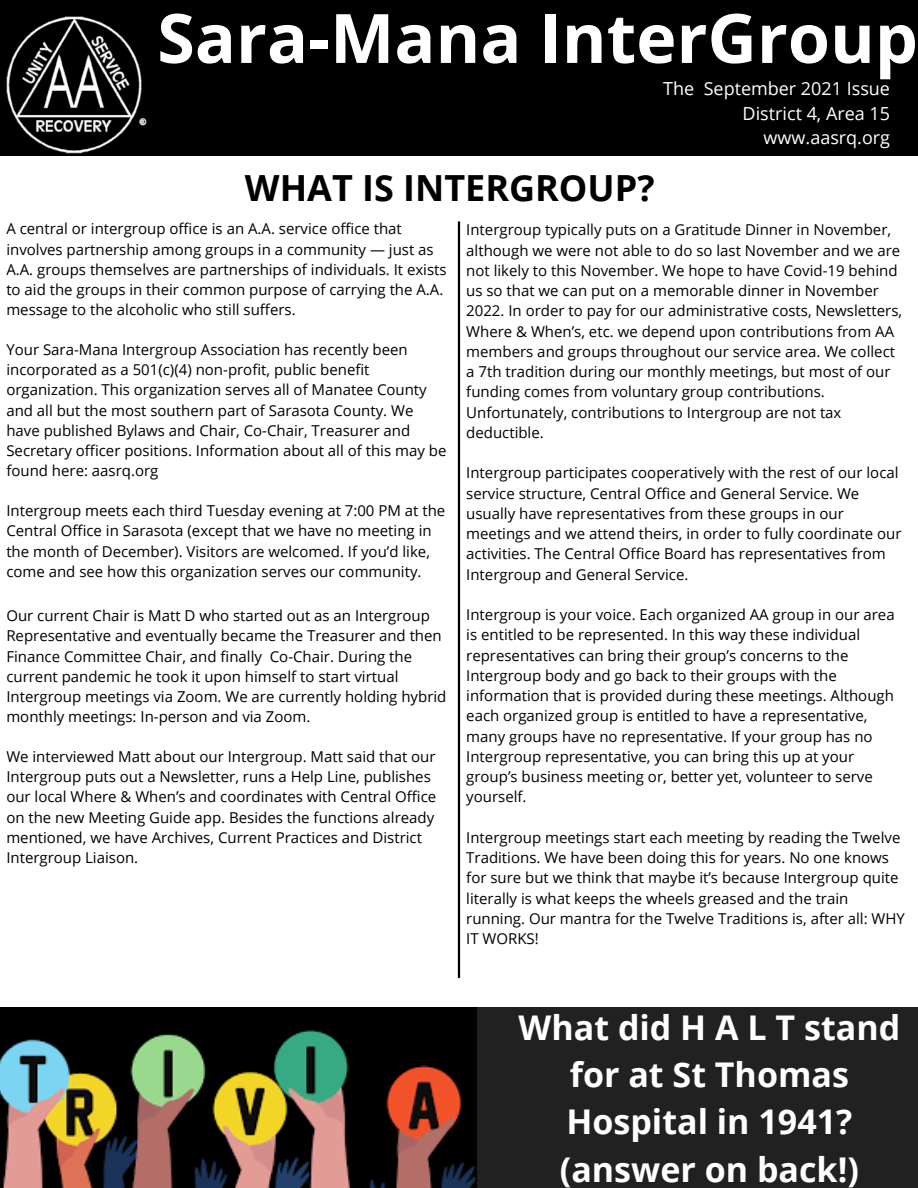
<style>
.page{position:relative;width:918px;height:1188px;background:#fff}
.page>*{position:absolute;margin:0;border:0;box-sizing:border-box;transform-origin:0 0}
.t1{font:700 68.25px "Open Sans";color:#fff}
.t2{font:700 36px "Open Sans";color:#000}
.t3{font:700 34.05px/47.2px "Open Sans";color:#fff;text-align:center}
.t4{font:18px "Open Sans";color:#fff}
.t5{font:15px/20.2px "Open Sans";color:#000}
</style>
<div class="page">
<div style="left:0;top:0;width:918px;height:155px;background:#000"></div>
<img style="left:6px;top:16px;width:141px;height:138px">
<div style="left:413px;top:1007px;width:505px;height:181px;background:#212121"></div>
<img style="left:0;top:1007px;width:477px;height:181px">
<hr style="left:458px;top:222px;width:2px;height:755px;background:#000">
<p class="t1" style="left:157px;top:-10px;width:762px">Sara-Mana InterGroup</p>
<p class="t4" style="left:663px;top:76px;width:228px">The September 2021 Issue</p>
<p class="t4" style="left:743px;top:100px;width:149px">District 4, Area 15</p>
<p class="t4" style="left:764px;top:125px;width:128px">www.aasrq.org</p>
<p class="t2" style="left:245px;top:163px;width:411px">WHAT IS INTERGROUP?</p>
<p class="t5" style="left:6px;top:219px;width:442px">A central or intergroup office is an A.A. service office that involves partnership among groups in a community — just as A.A. groups themselves are partnerships of individuals. It exists to aid the groups in their common purpose of carrying the A.A. message to the alcoholic who still suffers.</p>
<p class="t5" style="left:6px;top:339px;width:442px">Your Sara-Mana Intergroup Association has recently been incorporated as a 501(c)(4) non-profit, public benefit organization. This organization serves all of Manatee County and all but the most southern part of Sarasota County. We have published Bylaws and Chair, Co-Chair, Treasurer and Secretary officer positions. Information about all of this may be found here: aasrq.org</p>
<p class="t5" style="left:6px;top:500px;width:440px">Intergroup meets each third Tuesday evening at 7:00 PM at the Central Office in Sarasota (except that we have no meeting in the month of December). Visitors are welcomed. If you’d like, come and see how this organization serves our community.</p>
<p class="t5" style="left:6px;top:605px;width:442px">Our current Chair is Matt D who started out as an Intergroup Representative and eventually became the Treasurer and then Finance Committee Chair, and finally Co-Chair. During the current pandemic he took it upon himself to start virtual Intergroup meetings via Zoom. We are currently holding hybrid monthly meetings: In-person and via Zoom.</p>
<p class="t5" style="left:6px;top:746px;width:431px">We interviewed Matt about our Intergroup. Matt said that our Intergroup puts out a Newsletter, runs a Help Line, publishes our local Where &amp; When’s and coordinates with Central Office on the new Meeting Guide app. Besides the functions already mentioned, we have Archives, Current Practices and District Intergroup Liaison.</p>
<p class="t5" style="left:466px;top:219px;width:438px">Intergroup typically puts on a Gratitude Dinner in November, although we were not able to do so last November and we are not likely to this November. We hope to have Covid-19 behind us so that we can put on a memorable dinner in November 2022. In order to pay for our administrative costs, Newsletters, Where &amp; When’s, etc. we depend upon contributions from AA members and groups throughout our service area. We collect a 7th tradition during our monthly meetings, but most of our funding comes from voluntary group contributions.<br>Unfortunately, contributions to Intergroup are not tax deductible.</p>
<p class="t5" style="left:466px;top:462px;width:437px">Intergroup participates cooperatively with the rest of our local service structure, Central Office and General Service. We usually have representatives from these groups in our meetings and we attend theirs, in order to fully coordinate our activities. The Central Office Board has representatives from Intergroup and General Service.</p>
<p class="t5" style="left:466px;top:604px;width:430px">Intergroup is your voice. Each organized AA group in our area is entitled to be represented. In this way these individual representatives can bring their group’s concerns to the Intergroup body and go back to their groups with the information that is provided during these meetings. Although each organized group is entitled to have a representative, many groups have no representative. If your group has no Intergroup representative, you can bring this up at your group’s business meeting or, better yet, volunteer to serve yourself.</p>
<p class="t5" style="left:466px;top:827px;width:440px">Intergroup meetings start each meeting by reading the Twelve Traditions. We have been doing this for years. No one knows for sure but we think that maybe it’s because Intergroup quite literally is what keeps the wheels greased and the train running. Our mantra for the Twelve Traditions is, after all: WHY IT WORKS!</p>
<p class="t3" style="left:519px;top:1003px;width:383px">What did H A L T stand for at St Thomas<br>Hospital in 1941?</p>
<p class="t3" style="left:560px;top:1145px;width:301px">(answer on back!)</p>
</div>
